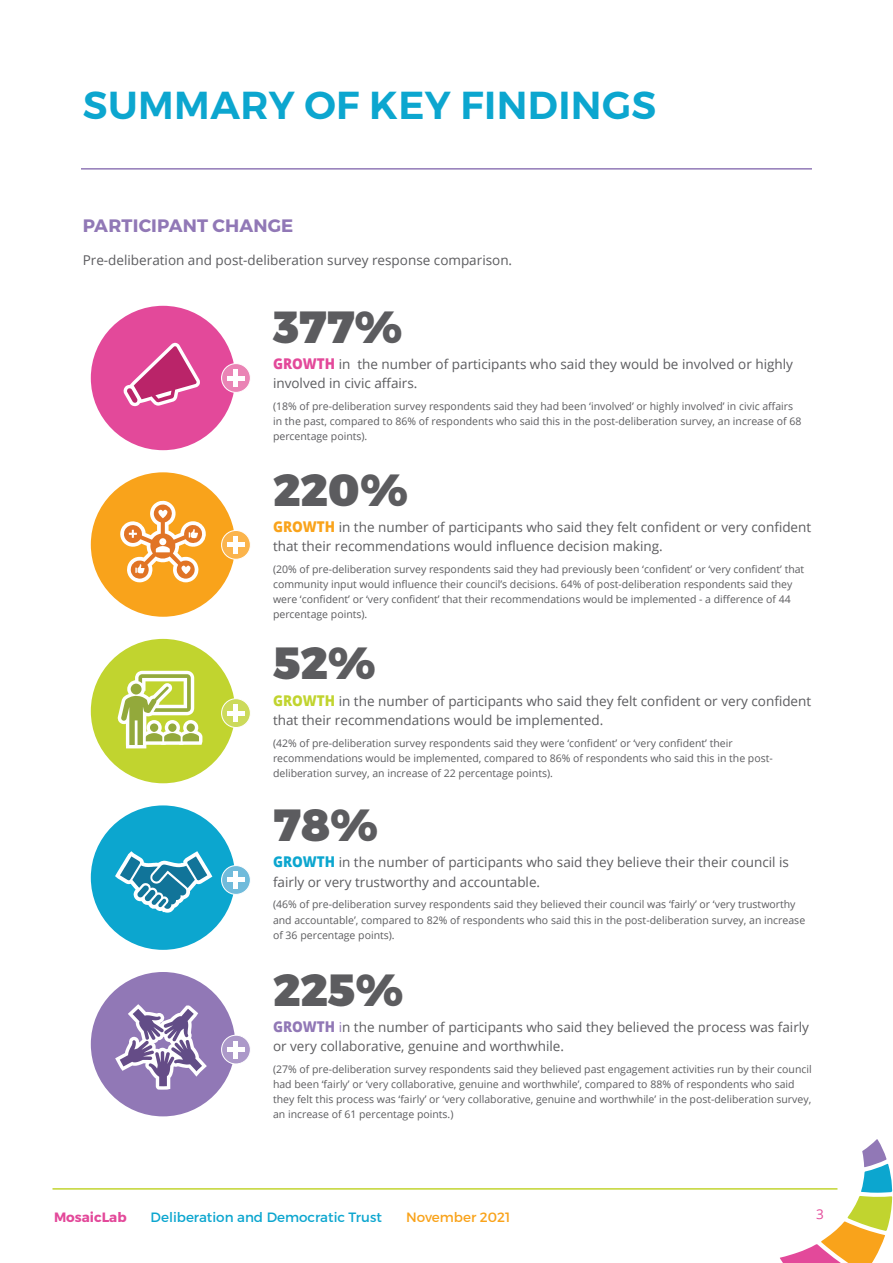
<style>
.page{position:relative;width:893px;height:1263px;background:#fff}
.page>*{position:absolute;margin:0;border:0;box-sizing:border-box;transform-origin:0 0}
.t1{font:900 45px "Montserrat";color:#5c5c5f}
.t2{font:600 39px "Montserrat";letter-spacing:.01em;color:#0ca6cf}
.t3{font:700 18px "Montserrat";letter-spacing:.01em;color:#9178b6}
.t4{font:800 14.85px "Open Sans";color:#e3499a;scale:.91 1}
.t5{font:800 14.85px "Open Sans";color:#f9a31b;scale:.91 1}
.t6{font:800 14.85px "Open Sans";color:#c1d42f;scale:.91 1}
.t7{font:800 14.85px "Open Sans";color:#0ca6cf;scale:.91 1}
.t8{font:800 14.85px "Open Sans";color:#9178b6;scale:.91 1}
.t9{font:13.5px/19.5px "Open Sans";color:#5c5c5f}
.t10{font:13.5px "Montserrat";color:#0ca6cf}
.t11{font:13.5px "Montserrat";color:#f9a31b}
.t12{font:700 13.5px "Montserrat";color:#e3499a}
.t13{font:13.5px "Open Sans";color:#e3499a}
.t14{font:10.5px/15px "Open Sans";color:#5c5c5f}
.s1{font-weight:800;font-size:14.85px;color:#e3499a}
.s2{font-weight:800;font-size:14.85px;color:#f9a31b}
.s3{font-weight:800;font-size:14.85px;color:#c1d42f}
.s4{font-weight:800;font-size:14.85px;color:#0ca6cf}
.s5{font-weight:800;font-size:14.85px;color:#9178b6}
.s6{color:#9178b6}
</style>
<div class="page">
<svg style="left:780px;top:1139px;width:112px;height:124px"></svg>
<hr style="left:52px;top:1188px;width:785px;height:1px;background:#c1d42f">
<hr style="left:81px;top:168px;width:731px;height:2px;background:#9178b6">
<div style="left:91px;top:306px;width:144px;height:144px;background:#e3499a;border-radius:50%"></div>
<div style="left:91px;top:472px;width:144px;height:145px;background:#f9a31b;border-radius:50%"></div>
<div style="left:91px;top:639px;width:144px;height:144px;background:#c1d42f;border-radius:50%"></div>
<div style="left:91px;top:805px;width:144px;height:145px;background:#0ca6cf;border-radius:50%"></div>
<div style="left:91px;top:972px;width:144px;height:144px;background:#9178b6;border-radius:50%"></div>
<div style="left:222px;top:364px;width:28px;height:28px;background:#ea84b5;border-radius:50%"></div>
<div style="left:221px;top:363px;width:30px;height:30px;border:1px solid #fff;border-radius:50%"></div>
<hr style="left:227px;top:376px;width:18px;height:4px;background:#fff">
<hr style="left:234px;top:369px;width:4px;height:18px;background:#fff">
<div style="left:222px;top:530px;width:28px;height:29px;background:#fbb44c;border-radius:50%"></div>
<div style="left:221px;top:530px;width:30px;height:30px;border:1px solid #fff;border-radius:50%"></div>
<hr style="left:227px;top:543px;width:18px;height:4px;background:#fff">
<hr style="left:234px;top:536px;width:4px;height:18px;background:#fff">
<div style="left:222px;top:699px;width:28px;height:28px;background:#ccda5b;border-radius:50%"></div>
<div style="left:221px;top:698px;width:30px;height:30px;border:1px solid #fff;border-radius:50%"></div>
<hr style="left:227px;top:711px;width:18px;height:4px;background:#fff">
<hr style="left:234px;top:704px;width:4px;height:18px;background:#fff">
<div style="left:222px;top:865px;width:28px;height:29px;background:#70bbdb;border-radius:50%"></div>
<div style="left:221px;top:865px;width:30px;height:30px;border:1px solid #fff;border-radius:50%"></div>
<hr style="left:227px;top:878px;width:18px;height:4px;background:#fff">
<hr style="left:234px;top:871px;width:4px;height:18px;background:#fff">
<div style="left:222px;top:1035px;width:28px;height:29px;background:#ac99c9;border-radius:50%"></div>
<div style="left:221px;top:1035px;width:30px;height:29px;border:1px solid #fff;border-radius:50%"></div>
<div style="left:227px;top:1047px;width:18px;height:5px;background:#fff"></div>
<hr style="left:234px;top:1041px;width:4px;height:17px;background:#fff">
<svg style="left:115px;top:851px;width:97px;height:62px"></svg>
<svg style="left:115px;top:1004px;width:92px;height:86px"></svg>
<svg style="left:123px;top:343px;width:77px;height:63px"></svg>
<svg style="left:120px;top:501px;width:86px;height:82px"></svg>
<svg style="left:117px;top:671px;width:85px;height:77px"></svg>
<h2 class="t2" style="left:83px;top:81px;width:573px">SU MMARY OF KEY FINDINGS</h2>
<h3 class="t3" style="left:83px;top:214px;width:212px">PARTICIPANT CHANGE</h3>
<p class="t9" style="left:83px;top:250px;width:431px">Pre-deliberation and post-deliberation survey response comparison.</p>
<h1 class="t1" style="left:273px;top:298px;width:131px">377%</h1>
<h3 class="t4" style="left:273px;top:352px;width:12px">GRO</h3>
<p class="t9" style="left:273px;top:354px;width:521px;text-indent:30px"><span class="s1">WTH</span> in the number of participants who said they would be involved or highly involved in civic affairs.</p>
<p class="t14" style="left:273px;top:398px;width:530px">(18% of pre-deliberation survey respondents said they had been ‘involved’ or highly involved’ in civic affairs in the past, compared to 86% of respondents who said this in the post-deliberation survey, an increase of 68 percentage points).</p>
<h1 class="t1" style="left:273px;top:461px;width:137px">220%</h1>
<h3 class="t5" style="left:273px;top:515px;width:12px">GRO</h3>
<p class="t9" style="left:273px;top:517px;width:540px;text-indent:30px"><span class="s2">WTH</span> in the number of participants who said they felt confident or very confident that their recommendations would influence decision making.</p>
<p class="t14" style="left:273px;top:562px;width:533px">(20% of pre-deliberation survey respondents said they had previously been ‘confident’ or ‘very confident’ that community input would influence their council’s decisions. 64% of post-deliberation respondents said they were ‘confident’ or ‘very confident’ that their recommendations would be implemented - a difference of 44 percentage points).</p>
<h1 class="t1" style="left:273px;top:635px;width:105px">52%</h1>
<h3 class="t6" style="left:273px;top:689px;width:12px">GRO</h3>
<p class="t9" style="left:273px;top:690px;width:540px;text-indent:30px"><span class="s3">WTH</span> in the number of participants who said they felt confident or very confident that their recommendations would be implemented.</p>
<p class="t14" style="left:273px;top:735px;width:501px">(42% of pre-deliberation survey respondents said they were ‘confident’ or ‘very confident’ their recommendations would be implemented, compared to 86% of respondents who said this in the post&shy;deliberation survey, an increase of 22 percentage points).</p>
<h1 class="t1" style="left:273px;top:797px;width:107px">78%</h1>
<h3 class="t7" style="left:273px;top:850px;width:12px">GRO</h3>
<p class="t9" style="left:273px;top:852px;width:517px;text-indent:30px"><span class="s4">WTH</span> in the number of participants who said they believe their their council is fairly or very trustworthy and accountable.</p>
<p class="t14" style="left:273px;top:897px;width:534px">(46% of pre-deliberation survey respondents said they believed their council was ‘fairly’ or ‘very trustworthy and accountable’, compared to 82% of respondents who said this in the post-deliberation survey, an increase of 36 percentage points).</p>
<h1 class="t1" style="left:273px;top:961px;width:132px">225%</h1>
<h3 class="t8" style="left:273px;top:1015px;width:12px">GRO</h3>
<p class="t9" style="left:273px;top:1017px;width:538px;text-indent:30px"><span class="s5">WTH</span> <span class="s6">i</span>n the number of participants who said they believed the process was fairly or very collaborative, genuine and worthwhile.</p>
<p class="t14" style="left:273px;top:1061px;width:540px">(27% of pre-deliberation survey respondents said they believed past engagement activities run by their council had been ‘fairly’ or ‘very collaborative, genuine and worthwhile’, compared to 88% of respondents who said they felt this process was ‘fairly’ or ‘very collaborative, genuine and worthwhile’ in the post-deliberation survey, an increase of 61 percentage points.)</p>
<p class="t12" style="left:54px;top:1208px;width:74px">MOSAICLAB</p>
<p class="t10" style="left:151px;top:1208px;width:233px">Deliberation and Democratic Trust</p>
<p class="t11" style="left:406px;top:1208px;width:106px">November 2021</p>
<p class="t13" style="left:816px;top:1204px;width:9px">3</p>
</div>
